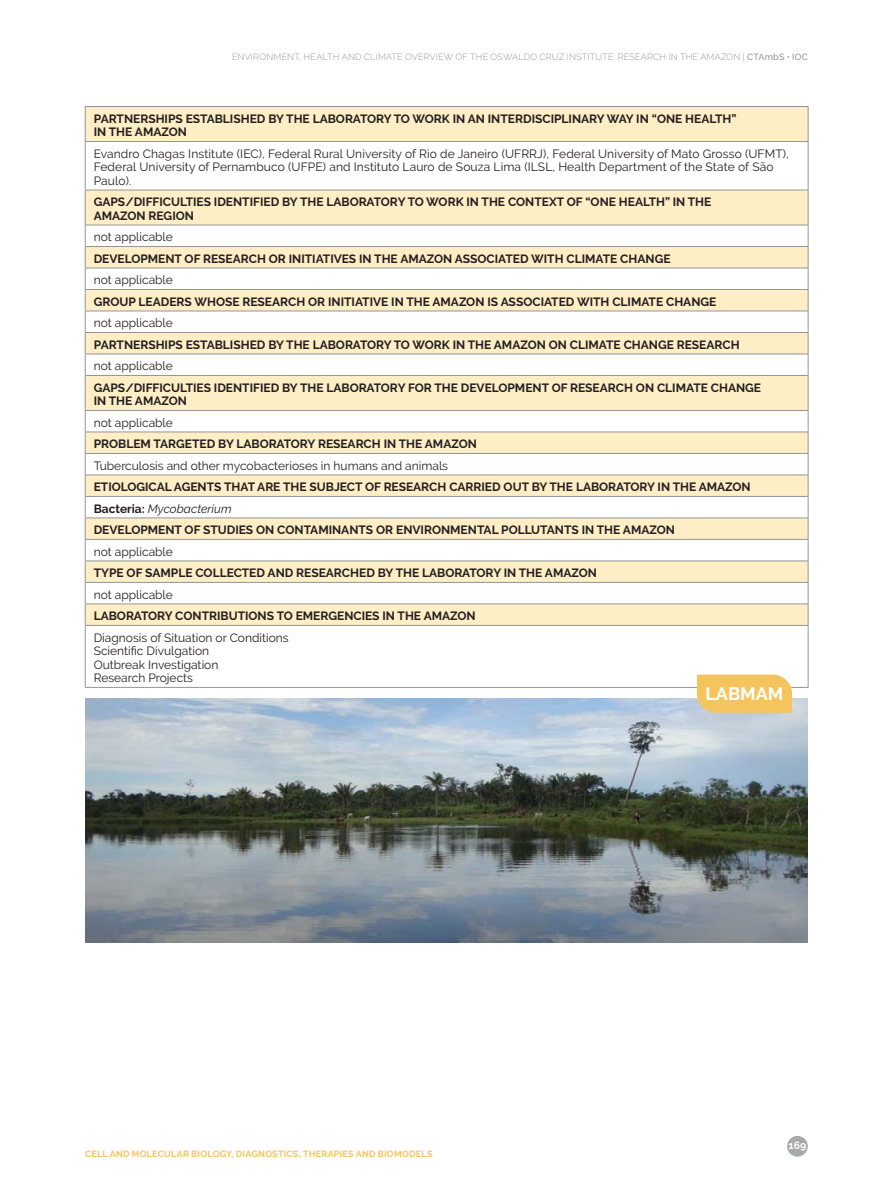
<style>
.page{position:relative;width:893px;height:1191px;background:#fff}
.page>*{position:absolute;margin:0;border:0;box-sizing:border-box;transform-origin:0 0}
.FOTOS_BIO{font:700 18px "Raleway";color:#fff}
.tabela_camara{font:700 12px/13.5px "Raleway";color:#231f20}
.tabela_camara-2{font:12px/13.5px "Raleway";color:#231f20}
.tabela_camara-3{font:italic 12px "Raleway";color:#231f20}
.t1{font:700 10.5px "Raleway";color:#fff}
.t2{font:300 9px "Raleway";letter-spacing:.02em;color:#939598}
.t3{font:700 9px "Raleway";letter-spacing:.025em;color:#f4c45e}
.s1{font-weight:500}
.s2{font-weight:700;font-style:normal}
</style>
<div class="page">
<div style="left:787px;top:1136px;width:21px;height:20px;background:#a8a9ad;border-radius:50%"></div>
<svg style="left:86px;top:107px;width:722px;height:518px;fill:#fdeec6"></svg>
<hr style="left:85px;top:106px;width:723px;height:1px;background:#939598">
<hr style="left:85px;top:107px;width:1px;height:34px;background:#939598">
<hr style="left:808px;top:107px;width:1px;height:34px;background:#939598">
<hr style="left:85px;top:141px;width:723px;height:1px;background:#939598">
<hr style="left:85px;top:142px;width:1px;height:48px;background:#939598">
<hr style="left:808px;top:142px;width:1px;height:48px;background:#939598">
<hr style="left:85px;top:190px;width:723px;height:1px;background:#939598">
<hr style="left:85px;top:190px;width:1px;height:35px;background:#939598">
<hr style="left:808px;top:190px;width:1px;height:35px;background:#939598">
<hr style="left:85px;top:225px;width:723px;height:1px;background:#939598">
<hr style="left:85px;top:246px;width:723px;height:1px;background:#939598">
<hr style="left:85px;top:268px;width:723px;height:1px;background:#939598">
<hr style="left:85px;top:289px;width:723px;height:1px;background:#939598">
<hr style="left:85px;top:311px;width:723px;height:1px;background:#939598">
<hr style="left:85px;top:332px;width:723px;height:1px;background:#939598">
<hr style="left:85px;top:354px;width:723px;height:1px;background:#939598">
<svg style="left:85px;top:225px;width:1px;height:150px"></svg>
<svg style="left:808px;top:225px;width:1px;height:150px"></svg>
<hr style="left:85px;top:375px;width:723px;height:1px;background:#939598">
<hr style="left:85px;top:376px;width:1px;height:34px;background:#939598">
<hr style="left:808px;top:376px;width:1px;height:34px;background:#939598">
<hr style="left:85px;top:410px;width:723px;height:1px;background:#939598">
<hr style="left:85px;top:432px;width:723px;height:1px;background:#939598">
<hr style="left:85px;top:453px;width:723px;height:1px;background:#939598">
<hr style="left:85px;top:475px;width:723px;height:1px;background:#939598">
<hr style="left:85px;top:496px;width:723px;height:1px;background:#939598">
<hr style="left:85px;top:517px;width:723px;height:1px;background:#939598">
<hr style="left:85px;top:539px;width:723px;height:1px;background:#939598">
<hr style="left:85px;top:560px;width:723px;height:1px;background:#939598">
<hr style="left:85px;top:582px;width:723px;height:1px;background:#939598">
<hr style="left:85px;top:603px;width:723px;height:1px;background:#939598">
<svg style="left:85px;top:411px;width:1px;height:214px"></svg>
<svg style="left:808px;top:411px;width:1px;height:214px"></svg>
<hr style="left:85px;top:625px;width:723px;height:1px;background:#939598">
<hr style="left:85px;top:625px;width:1px;height:62px;background:#939598">
<hr style="left:808px;top:625px;width:1px;height:62px;background:#939598">
<hr style="left:85px;top:687px;width:723px;height:1px;background:#939598">
<img style="left:85px;top:698px;width:723px;height:244px">
<svg style="left:697px;top:674px;width:95px;height:38px;background:#f3c666"></svg>
<p class="t2" style="left:232px;top:51px;width:577px">ENVIRONMENT, HEALTH AND CLIMATE OVERVIEW OF THE OSWALDO CRUZ INSTITUTE: RESEARCH IN THE AMAZON | <span class="s1">CTAmbS • IOC</span></p>
<p class="tabela_camara" style="left:94px;top:112px;width:644px">PARTNERSHIPS ESTABLISHED BY THE LABORATORY TO WORK IN AN INTERDISCIPLINARY WAY IN “ONE HEALTH”<br>IN THE AMAZON</p>
<p class="tabela_camara-2" style="left:94px;top:147px;width:697px">Evandro Chagas Institute (IEC), Federal Rural University of Rio de Janeiro (UFRRJ), Federal University of Mato Grosso (UFMT),<br>Federal University of Pernambuco (UFPE) and Instituto Lauro de Souza Lima (ILSL, Health Department of the State of São<br>Paulo).</p>
<p class="tabela_camara" style="left:94px;top:195px;width:619px">GAPS/DIFFICULTIES IDENTIFIED BY THE LABORATORY TO WORK IN THE CONTEXT OF “ONE HEALTH” IN THE<br>AMAZON REGION</p>
<p class="tabela_camara-2" style="left:94px;top:230px;width:81px">not applicable</p>
<p class="tabela_camara" style="left:94px;top:252px;width:578px">DEVELOPMENT OF RESEARCH OR INITIATIVES IN THE AMAZON ASSOCIATED WITH CLIMATE CHANGE</p>
<p class="tabela_camara-2" style="left:94px;top:273px;width:81px">not applicable</p>
<p class="tabela_camara" style="left:94px;top:295px;width:624px">GROUP LEADERS WHOSE RESEARCH OR INITIATIVE IN THE AMAZON IS ASSOCIATED WITH CLIMATE CHANGE</p>
<p class="tabela_camara-2" style="left:94px;top:316px;width:81px">not applicable</p>
<p class="tabela_camara" style="left:94px;top:338px;width:647px">PARTNERSHIPS ESTABLISHED BY THE LABORATORY TO WORK IN THE AMAZON ON CLIMATE CHANGE RESEARCH</p>
<p class="tabela_camara-2" style="left:94px;top:359px;width:81px">not applicable</p>
<p class="tabela_camara" style="left:94px;top:381px;width:669px">GAPS/DIFFICULTIES IDENTIFIED BY THE LABORATORY FOR THE DEVELOPMENT OF RESEARCH ON CLIMATE CHANGE<br>IN THE AMAZON</p>
<p class="tabela_camara-2" style="left:94px;top:416px;width:81px">not applicable</p>
<p class="tabela_camara" style="left:94px;top:437px;width:385px">PROBLEM TARGETED BY LABORATORY RESEARCH IN THE AMAZON</p>
<p class="tabela_camara-2" style="left:94px;top:459px;width:356px">Tuberculosis and other mycobacterioses in humans and animals</p>
<p class="tabela_camara" style="left:94px;top:480px;width:659px">ETIOLOGICAL AGENTS THAT ARE THE SUBJECT OF RESEARCH CARRIED OUT BY THE LABORATORY IN THE AMAZON</p>
<p class="tabela_camara-3" style="left:94px;top:501px;width:139px"><span class="s2">Bacteria:</span> Mycobacterium</p>
<p class="tabela_camara" style="left:94px;top:523px;width:583px">DEVELOPMENT OF STUDIES ON CONTAMINANTS OR ENVIRONMENTAL POLLUTANTS IN THE AMAZON</p>
<p class="tabela_camara-2" style="left:94px;top:545px;width:81px">not applicable</p>
<p class="tabela_camara" style="left:94px;top:566px;width:505px">TYPE OF SAMPLE COLLECTED AND RESEARCHED BY THE LABORATORY IN THE AMAZON</p>
<p class="tabela_camara-2" style="left:94px;top:588px;width:81px">not applicable</p>
<p class="tabela_camara" style="left:94px;top:609px;width:383px">LABORATORY CONTRIBUTIONS TO EMERGENCIES IN THE AMAZON</p>
<p class="tabela_camara-2" style="left:94px;top:631px;width:197px">Diagnosis of Situation or Conditions</p>
<p class="tabela_camara-2" style="left:94px;top:644px;width:117px">Scientific Divulgation</p>
<p class="tabela_camara-2" style="left:94px;top:658px;width:126px">Outbreak Investigation</p>
<p class="tabela_camara-2" style="left:94px;top:671px;width:101px">Research Projects</p>
<p class="FOTOS_BIO" style="left:705px;top:683px;width:80px">LABMAM</p>
<p class="t3" style="left:85px;top:1148px;width:349px">CELL AND MOLECULAR BIOLOGY, DIAGNOSTICS, THERAPIES AND BIOMODELS</p>
<p class="t1" style="left:789px;top:1139px;width:19px">169</p>
</div>
